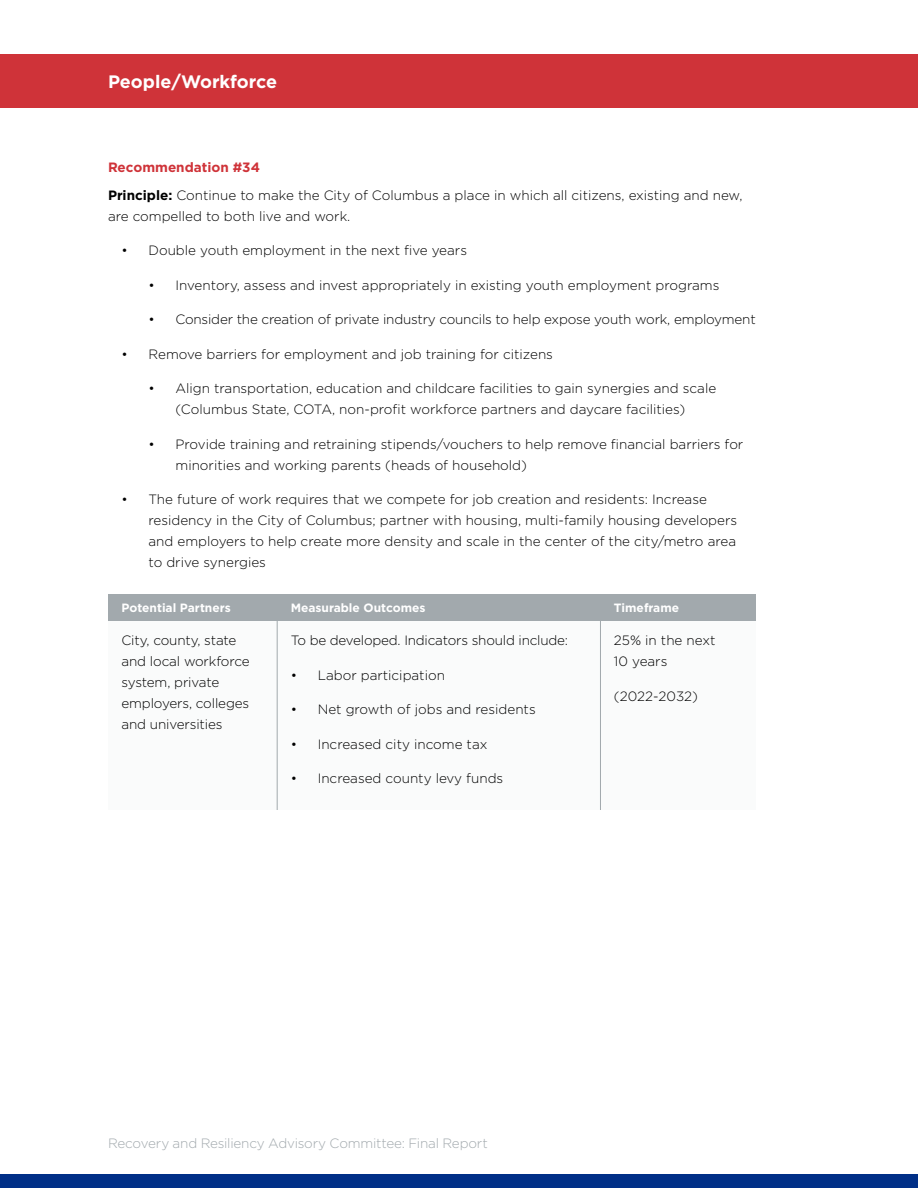
<style>
.page{position:relative;width:918px;height:1188px;background:#fff}
.page>*{position:absolute;margin:0;border:0;box-sizing:border-box;transform-origin:0 0}
.t1{font:700 18px "Gotham";color:#fff}
.t2{font:300 13.5px/21px "Gotham";color:#000}
.t3{font:300 13.5px "Gotham";letter-spacing:-.015em;color:#a2a9ad}
.t4{font:700 12px "Gotham";color:#fff}
.s1{font-weight:700;color:#cf3339}
.s2{font-weight:700}
</style>
<div class="page">
<div style="left:0;top:1174px;width:918px;height:14px;background:#002f87"></div>
<div style="left:108px;top:594px;width:648px;height:27px;background:#a2a9ad"></div>
<hr style="left:277px;top:621px;width:1px;height:189px;background:#a2a9ad">
<hr style="left:600px;top:621px;width:1px;height:189px;background:#a2a9ad">
<div style="left:0;top:54px;width:918px;height:54px;background:#cf3339"></div>
<h1 class="t1" style="left:108px;top:71px;width:171px">People/Workforce</h1>
<p class="t2" style="left:108px;top:153px;width:636px;line-height:27.8px"><span class="s1">Recommendation #34<br></span><span class="s2">Principle:</span> Continue to make the City of Columbus a place in which all citizens, existing and new,</p>
<p class="t2" style="left:108px;top:205px;width:244px">are compelled to both live and work.</p>
<p class="t2" style="left:122px;top:240px;width:347px">• Double youth employment in the next five years</p>
<p class="t2" style="left:148px;top:274px;width:572px">• Inventory, assess and invest appropriately in existing youth employment programs</p>
<p class="t2" style="left:148px;top:309px;width:609px">• Consider the creation of private industry councils to help expose youth work, employment</p>
<p class="t2" style="left:122px;top:343px;width:433px">• Remove barriers for employment and job training for citizens</p>
<p class="t2" style="left:148px;top:378px;width:569px;text-align:center">• Align transportation, education and childcare facilities to gain synergies and scale (Columbus State, COTA, non-profit workforce partners and daycare facilities)</p>
<p class="t2" style="left:176px;top:433px;width:569px;text-indent:-27px">• Provide training and retraining stipends/vouchers to help remove financial barriers for minorities and working parents (heads of household)</p>
<p class="t2" style="left:148px;top:489px;width:590px;text-indent:-27px">• The future of work requires that we compete for job creation and residents: Increase residency in the City of Columbus; partner with housing, multi-family housing developers and employers to help create more density and scale in the center of the city/metro area to drive synergies</p>
<p class="t4" style="left:122px;top:601px;width:111px">Potential Partners</p>
<p class="t4" style="left:291px;top:601px;width:136px">Measurable Outcomes</p>
<p class="t4" style="left:614px;top:601px;width:67px">Timeframe</p>
<p class="t2" style="left:122px;top:630px;width:130px">City, county, state and local workforce system, private employers, colleges and universities</p>
<p class="t2" style="left:291px;top:630px;width:279px">To be developed. Indicators should include:</p>
<p class="t2" style="left:614px;top:630px;width:103px">25% in the next<br>10 years</p>
<p class="t2" style="left:614px;top:685px;width:86px">(2022-2032)</p>
<p class="t2" style="left:291px;top:664px;width:156px">• Labor participation</p>
<p class="t2" style="left:291px;top:699px;width:247px">• Net growth of jobs and residents</p>
<p class="t2" style="left:291px;top:733px;width:198px">• Increased city income tax</p>
<p class="t2" style="left:291px;top:768px;width:214px">• Increased county levy funds</p>
<p class="t3" style="left:108px;top:1134px;width:381px">Recovery and Resiliency Advisory Committee: Final Report</p>
</div>
